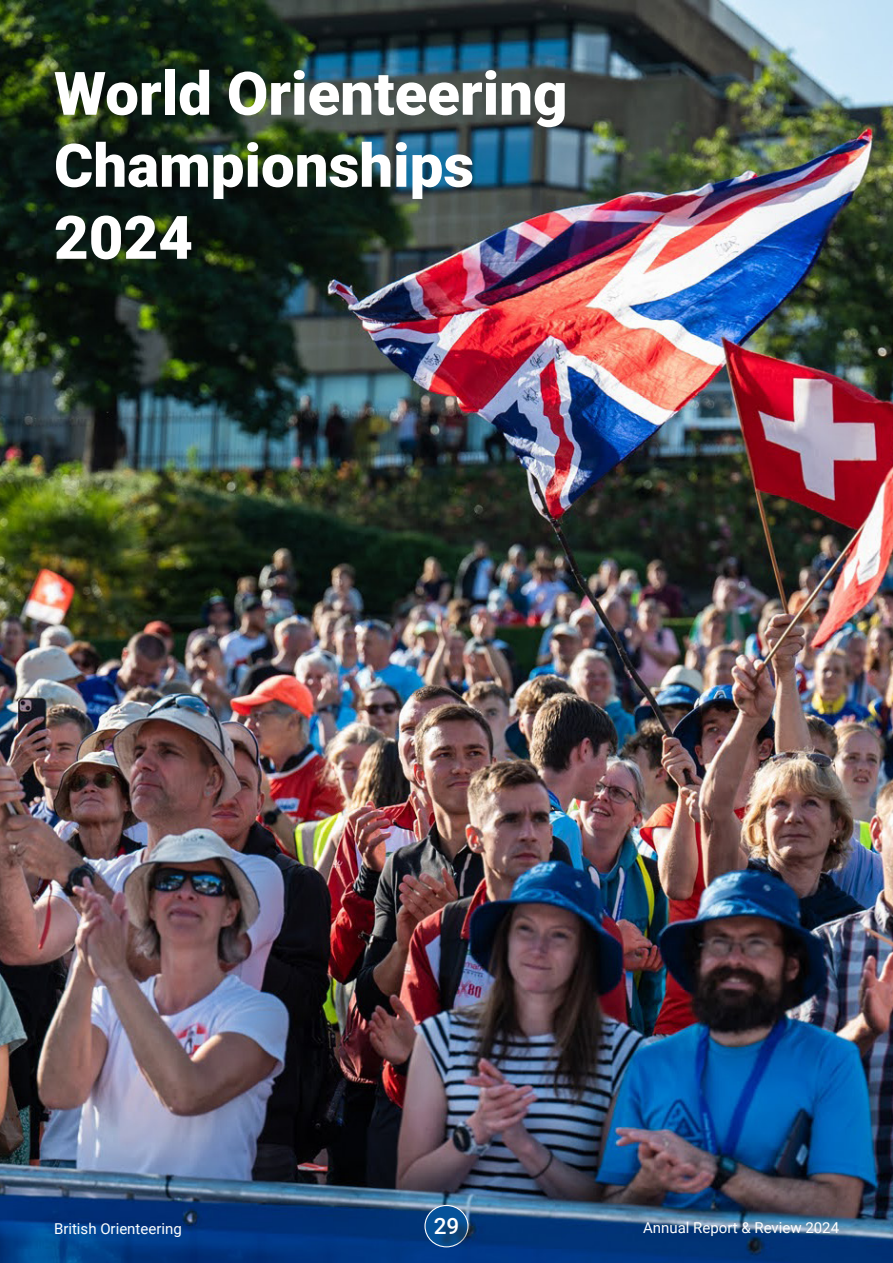
<style>
.page{position:relative;width:893px;height:1263px;background:#fff}
.page>*{position:absolute;margin:0;border:0;box-sizing:border-box;transform-origin:0 0}
.t1{font:900 60px "Roboto";color:#fff}
.t2{font:500 22.5px "Roboto";color:#fff}
.t3{font:15px "Roboto";color:#fff}
</style>
<div class="page">
<img style="left:0;top:0;width:893px;height:1263px">
<div style="left:425px;top:1205px;width:43px;height:42px;background:#055199;border-radius:50%"></div>
<div style="left:424px;top:1205px;width:44px;height:42px;border:1px solid #fff;border-radius:50%"></div>
<div style="left:436px;top:1220px;width:36px;height:28px;background:#231f20;opacity:.75"></div>
<p class="t1" style="left:54px;top:51px;width:515px">World Orienteering</p>
<p class="t1" style="left:54px;top:123px;width:422px">Championships</p>
<p class="t1" style="left:54px;top:195px;width:140px">2024</p>
<p class="t2" style="left:434px;top:1210px;width:27px">29</p>
<p class="t3" style="left:54px;top:1218px;width:129px">British Orienteering</p>
<p class="t3" style="left:643px;top:1217px;width:198px">Annual Report &amp; Review 2024</p>
</div>
